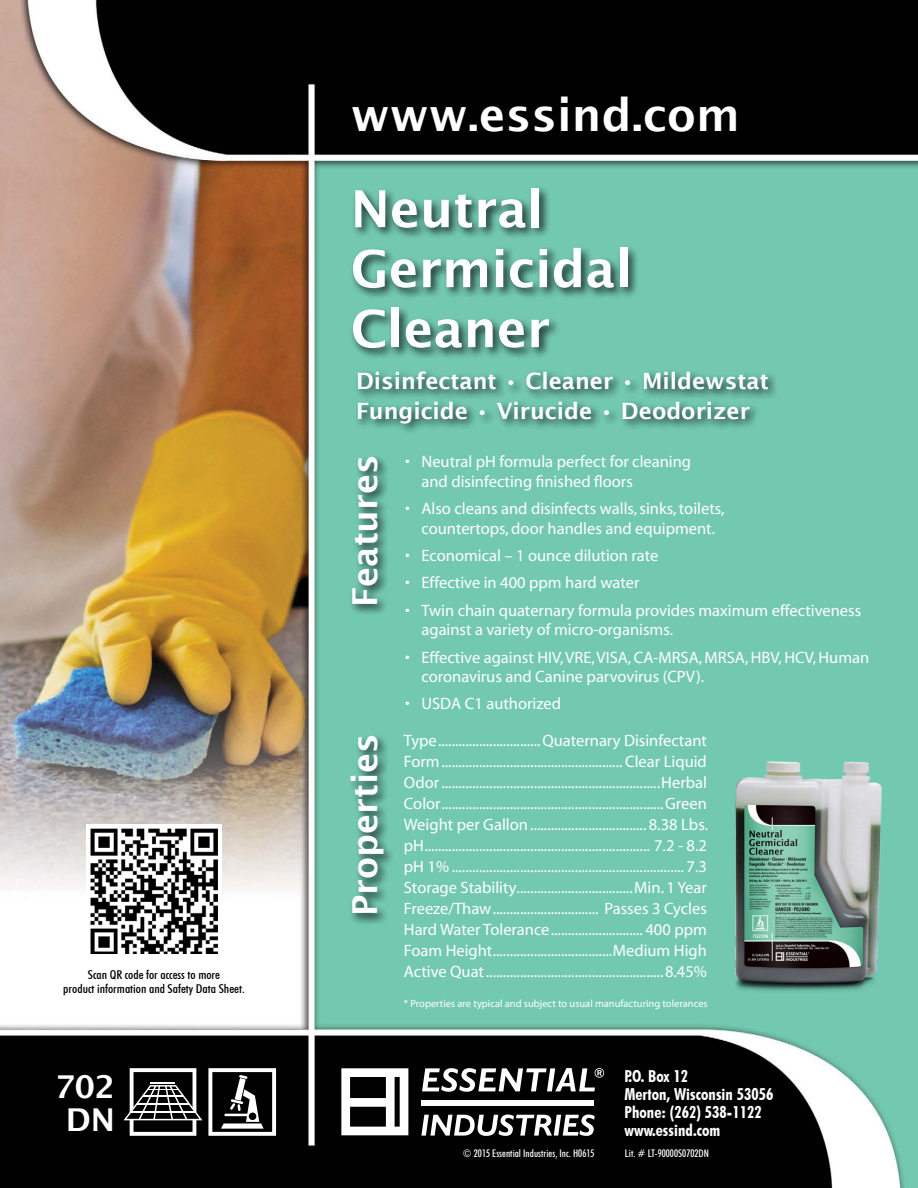
<style>
.page{position:relative;width:918px;height:1188px;background:#fff}
.page>*{position:absolute;margin:0;border:0;box-sizing:border-box;transform-origin:0 0}
.t1{font:600 51px/60px "Lucida Sans";color:#fff}
.t2{font:600 45px "Lucida Sans";letter-spacing:.005em;color:#fff}
.t3{font:600 34.5px "Lucida Sans";color:#fff}
.t4{font:600 31.5px/33px "Lucida Sans";color:#fff;text-align:center}
.t5{font:600 22.5px/30px "Lucida Sans";color:#fff}
.t6{font:16.5px/21px "Myriad";color:#fff}
.t7{font:700 condensed 16.5px/18px "Futura BT";letter-spacing:.005em;color:#fff}
.t8{font:500 condensed 12.15px/13.5px "Futura BT";color:#000;text-align:center;scale:1.11 1}
.t9{font:10.5px "Myriad";color:#fff}
.t10{font:500 condensed 10.5px "Futura BT";letter-spacing:.005em;color:#fff}
</style>
<div class="page">
<img style="left:0;top:0;width:918px;height:1188px">
<div style="left:349px;top:185px;width:290px;height:175px;background:#000;opacity:.75"></div>
<div style="left:354px;top:368px;width:426px;height:67px;background:#000;opacity:.75"></div>
<div style="left:348px;top:453px;width:42px;height:163px;background:#000;opacity:.75"></div>
<div style="left:348px;top:733px;width:48px;height:192px;background:#000;opacity:.75"></div>
<div style="left:421px;top:1100px;width:173px;height:6px;background:#fff"></div>
<svg style="left:341px;top:1068px;width:67px;height:67px"></svg>
<svg style="left:421px;top:1115px;width:174px;height:21px"></svg>
<svg style="left:422px;top:1068px;width:182px;height:24px"></svg>
<div style="left:86px;top:824px;width:136px;height:136px;background:#fff"></div>
<svg style="left:208px;top:1068px;width:68px;height:68px"></svg>
<div style="left:249px;top:1113px;width:7px;height:7px;background:#000;border-radius:50%"></div>
<svg style="left:124px;top:1068px;width:78px;height:68px"></svg>
<hr style="left:148px;top:1089px;width:30px;height:1px;background:#fff">
<hr style="left:143px;top:1095px;width:40px;height:1px;background:#fff">
<hr style="left:137px;top:1103px;width:52px;height:1px;background:#fff">
<hr style="left:131px;top:1111px;width:64px;height:2px;background:#fff">
<hr style="left:151px;top:1082px;width:24px;height:2px;background:#fff">
<img style="left:729px;top:758px;width:155px;height:236px">
<img style="left:90px;top:828px;width:127px;height:126px">
<p class="t8" style="left:63px;top:968px;width:165px">Scan QR code for access to more<br>product information and Safety Data Sheet.</p>
<h2 class="t2" style="left:351px;top:90px;width:391px">www.essind.com</h2>
<h1 class="t1" style="left:351px;top:179px;width:283px">Neutral<br>Germicidal<br>Cleaner</h1>
<h3 class="t5" style="left:356px;top:366px;width:414px">Disinfectant • Cleaner • Mildewstat<br>Fungicide • Virucide • Deodorizer</h3>
<h3 class="t3" style="left:345px;top:607px;width:154px;rotate:-90deg">Features</h3>
<p class="t6" style="left:422px;top:453px;width:271px;line-height:19.5px;text-indent:-16px">• Neutral pH formula perfect for cleaning and disinfecting finished floors</p>
<p class="t6" style="left:405px;top:500px;width:321px;line-height:19.5px;text-align:center">• Also cleans and disinfects walls, sinks, toilets, countertops, door handles and equipment.</p>
<p class="t6" style="left:405px;top:546px;width:255px">• Economical – 1 ounce dilution rate</p>
<p class="t6" style="left:405px;top:573px;width:236px">• Effective in 400 ppm hard water</p>
<p class="t6" style="left:422px;top:601px;width:441px;line-height:19.5px;text-indent:-16px">• Twin chain quaternary formula provides maximum effectiveness against a variety of micro-organisms.</p>
<p class="t6" style="left:422px;top:648px;width:449px;line-height:19.5px;text-indent:-16px">• Effective against HIV, VRE, VISA, CA-MRSA, MRSA, HBV, HCV, Human coronavirus and Canine parvovirus (CPV).</p>
<p class="t6" style="left:405px;top:694px;width:157px">• USDA C1 authorized</p>
<p class="t6" style="left:404px;top:731px;width:306px;text-align:justify">Type..............................Quaternary Disinfectant Form..................................................... Clear Liquid Odor................................................................Herbal Color.................................................................Green Weight per Gallon .................................. 8.38 Lbs. pH.................................................................. 7.2 - 8.2 pH 1% .................................................................... 7.3<br>Storage Stability..................................Min. 1 Year Freeze/Thaw............................... Passes 3 Cycles Hard Water Tolerance........................... 400 ppm Foam Height...................................Medium High Active Quat....................................................8.45%</p>
<p class="t9" style="left:404px;top:999px;width:305px">* Properties are typical and subject to usual manufacturing tolerances</p>
<h3 class="t3" style="left:345px;top:916px;width:184px;rotate:-90deg">Properties</h3>
<h3 class="t4" style="left:55px;top:1071px;width:62px">702<br>DN</h3>
<p class="t7" style="left:624px;top:1067px;width:150px">P.O. Box 12<br>Merton, Wisconsin 53056<br>Phone: (262) 538-1122 www.essind.com</p>
<p class="t10" style="left:463px;top:1147px;width:133px">© 2015 Essential Industries, Inc. H0615</p>
<p class="t10" style="left:625px;top:1147px;width:86px">Lit. # LT-90000S0702DN</p>
</div>
